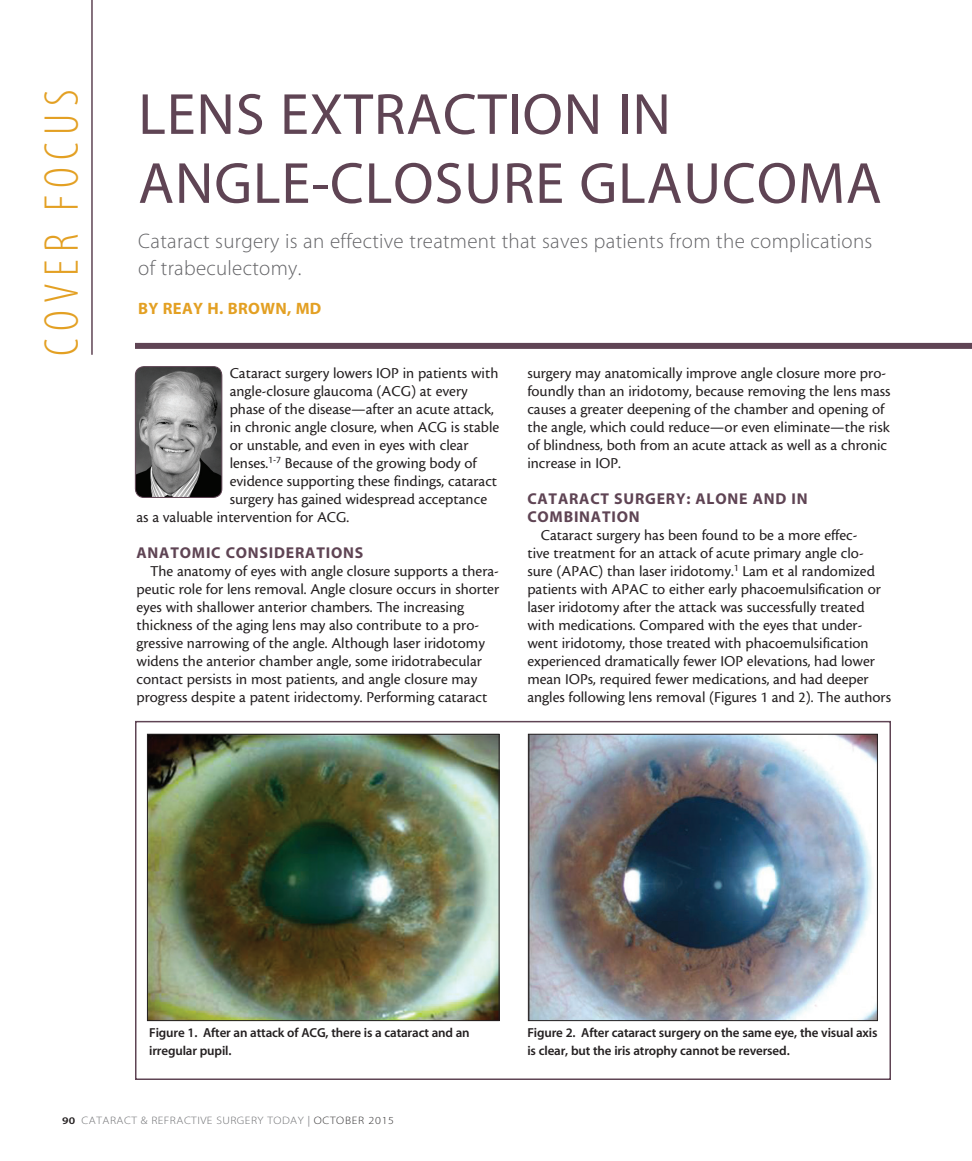
<style>
.page{position:relative;width:972px;height:1161px;background:#fff}
.page>*{position:absolute;margin:0;border:0;box-sizing:border-box;transform-origin:0 0}
.headline{font:58.5px/69px "Myriad MM 400 600";letter-spacing:.015em;color:#5f4454}
.t1{font:49.2px "Myriad MM 215 300";letter-spacing:.15em;color:#e3a023}
.deck{font:21px/27px "Myriad MM 215 600";letter-spacing:.015em;color:#636366}
.author{font:16.5px "Myriad MM 700 600";letter-spacing:.02em;color:#e3a023}
.body{font:15.75px/18px "Cronos MM 408 10";color:#231f20}
.body_first{font:15.75px "Cronos MM 408 10";color:#231f20}
.subhead{font:15.75px/18px "Myriad MM 700 600";letter-spacing:.05em;color:#5f4454}
.t2{font:13.05px/18px "Myriad MM 565 600";letter-spacing:-.01em;color:#231f20}
.t3{font:10.8px "Myriad MM 215 600";letter-spacing:.04em;color:#6c6d70;scale:1.11 1}
.s1{font-family:"Myriad MM 565 600";font-size:10.2px;color:#231f20}
.s2{font-family:"Myriad MM 400 600";color:#939598}
.s3{color:#312f30}
</style>
<div class="page">
<hr style="left:91px;top:0;width:2px;height:355px;background:#5f4454">
<div style="left:135px;top:343px;width:837px;height:6px;background:#5f4454"></div>
<img style="left:135px;top:367px;width:87px;height:130px">
<div style="left:135px;top:366px;width:87px;height:132px;border:1px solid #5f4454;border-radius:9px"></div>
<div style="left:135px;top:721px;width:756px;height:359px;border:2px solid #5f4454"></div>
<img style="left:530px;top:736px;width:346px;height:283px">
<div style="left:528px;top:734px;width:350px;height:287px;border:1px solid #231f20"></div>
<img style="left:149px;top:736px;width:349px;height:283px">
<div style="left:147px;top:734px;width:353px;height:287px;border:1px solid #231f20"></div>
<h2 class="t1" style="left:38px;top:356px;width:268px;rotate:-90deg">COVER FOCUS</h2>
<p class="headline" style="left:138px;top:83px;width:745px">LENS EXTRACTION IN<br>ANGLE-CLOSURE GLAUCOMA</p>
<p class="deck" style="left:138px;top:228px;width:736px">Cataract surgery is an effective treatment that saves patients from the complications of trabeculectomy.</p>
<p class="author" style="left:138px;top:300px;width:185px">BY REAY H. BROWN, MD</p>
<p class="body_first" style="left:230px;top:365px;width:270px">Cataract surgery lowers IOP in patients with</p>
<p class="body_first" style="left:230px;top:383px;width:240px">angle-closure glaucoma (ACG) at every</p>
<p class="body_first" style="left:230px;top:401px;width:266px">phase of the disease—after an acute attack,</p>
<p class="body_first" style="left:230px;top:419px;width:271px">in chronic angle closure, when ACG is stable</p>
<p class="body_first" style="left:230px;top:437px;width:240px">or unstable, and even in eyes with clear</p>
<p class="body_first" style="left:230px;top:455px;width:248px">lenses.<sup>1-7</sup> Because of the growing body of</p>
<p class="body_first" style="left:230px;top:473px;width:269px">evidence supporting these findings, cataract</p>
<p class="body_first" style="left:230px;top:491px;width:259px">surgery has gained widespread acceptance</p>
<p class="body_first" style="left:136px;top:509px;width:214px">as a valuable intervention for ACG.</p>
<p class="subhead" style="left:136px;top:545px;width:228px">ANATOMIC CONSIDERATIONS</p>
<p class="body" style="left:136px;top:562px;width:364px;text-indent:14px">The anatomy of eyes with angle closure supports a thera&shy;peutic role for lens removal. Angle closure occurs in shorter eyes with shallower anterior chambers. The increasing thickness of the aging lens may also contribute to a pro&shy;gressive narrowing of the angle. Although laser iridotomy widens the anterior chamber angle, some iridotrabecular contact persists in most patients, and angle closure may progress despite a patent iridectomy. Performing cataract</p>
<p class="body" style="left:527px;top:364px;width:365px">surgery may anatomically improve angle closure more pro&shy;foundly than an iridotomy, because removing the lens mass causes a greater deepening of the chamber and opening of the angle, which could reduce—or even eliminate—the risk of blindness, both from an acute attack as well as a chronic increase in IOP.</p>
<p class="subhead" style="left:527px;top:491px;width:282px">CATARACT SURGERY: ALONE AND IN<br>COMBINATION</p>
<p class="body" style="left:527px;top:526px;width:365px;text-indent:14px">Cataract surgery has been found to be a more effec-<br>tive treatment for an attack of acute primary angle clo&shy;sure (APAC) than laser iridotomy.<sup>1</sup> Lam et al randomized patients with APAC to either early phacoemulsification or laser iridotomy after the attack was successfully treated with medications. Compared with the eyes that under&shy;went iridotomy, those treated with phacoemulsification experienced dramatically fewer IOP elevations, had lower mean IOPs, required fewer medications, and had deeper angles following lens removal (Figures 1 and 2). The authors</p>
<p class="t2" style="left:149px;top:1024px;width:322px">Figure 1. After an attack of ACG, there is a cataract and an irregular pupil.</p>
<p class="t2" style="left:527px;top:1024px;width:352px">Figure 2. After cataract surgery on the same eye, the visual axis is clear, but the iris atrophy cannot be reversed.</p>
<p class="t3" style="left:62px;top:1115px;width:301px"><span class="s1">90</span> CATARACT &amp; REFRACTIVE SURGERY TODAY <span class="s2">|</span> <span class="s3">OCTOBER 2015</span></p>
</div>
